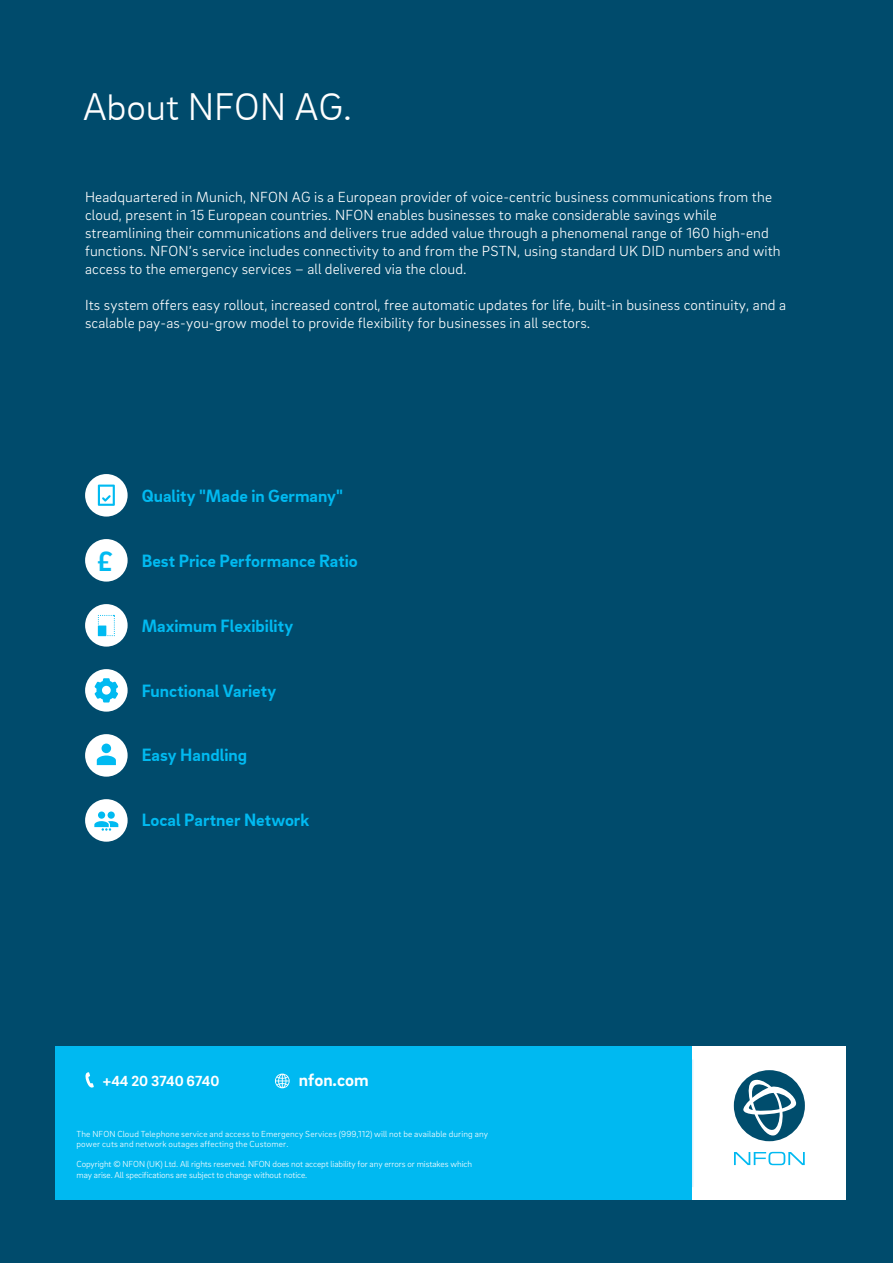
<style>
.page{position:relative;width:893px;height:1263px;background:#004b6c}
.page>*{position:absolute;margin:0;border:0;box-sizing:border-box;transform-origin:0 0}
.copy{font:300 39px "Brix Sans";letter-spacing:-.005em;color:#fff}
.t1{font:700 28.5px "Brix Sans";color:#00baf1}
.t2{font:700 18px "Brix Sans";color:#00baf1}
.t3{font:700 18px "Brix Sans";color:#fff}
.copy-2{font:300 15px/18px "Brix Sans";letter-spacing:.01em;color:#fff}
.t4{font:700 15px "Brix Sans";color:#fff}
.t5{font:300 9px/10.8px "Brix Sans";letter-spacing:-.01em;color:#fff}
.t6{font:300 9px/10.8px "Brix Sans";letter-spacing:.015em;color:#fff}
</style>
<div class="page">
<div style="left:85px;top:799px;width:43px;height:43px;background:#fff;border-radius:50%"></div>
<div style="left:98px;top:811px;width:7px;height:8px;background:#00baf1;border-radius:50%"></div>
<div style="left:108px;top:811px;width:7px;height:8px;background:#00baf1;border-radius:50%"></div>
<svg style="left:94px;top:821px;width:24px;height:10px"></svg>
<div style="left:85px;top:474px;width:43px;height:43px;background:#fff;border-radius:50%"></div>
<svg style="left:98px;top:485px;width:17px;height:21px"></svg>
<div style="left:85px;top:604px;width:43px;height:43px;background:#fff;border-radius:50%"></div>
<svg style="left:98px;top:615px;width:17px;height:21px"></svg>
<div style="left:85px;top:734px;width:43px;height:43px;background:#fff;border-radius:50%"></div>
<div style="left:102px;top:743px;width:9px;height:10px;background:#00baf1;border-radius:50%"></div>
<svg style="left:97px;top:755px;width:19px;height:10px"></svg>
<div style="left:85px;top:539px;width:43px;height:43px;background:#fff;border-radius:50%"></div>
<div style="left:85px;top:669px;width:43px;height:43px;background:#fff;border-radius:50%"></div>
<svg style="left:94px;top:678px;width:24px;height:24px"></svg>
<div style="left:55px;top:1047px;width:638px;height:153px;background:#00b9f1"></div>
<div style="left:693px;top:1047px;width:153px;height:153px;background:#fff"></div>
<svg style="left:734px;top:1152px;width:71px;height:13px"></svg>
<div style="left:734px;top:1070px;width:71px;height:71px;background:#004d6d;border-radius:50%"></div>
<svg style="left:743px;top:1078px;width:53px;height:59px"></svg>
<hr style="left:692px;top:1059px;width:1px;height:128px;background:#d1eefc">
<svg style="left:85px;top:1072px;width:9px;height:15px"></svg>
<svg style="left:275px;top:1073px;width:15px;height:15px"></svg>
<p class="copy" style="left:83px;top:85px;width:270px">About NFON AG.</p>
<p class="copy-2" style="left:85px;top:188px;width:697px">Headquartered in Munich, NFON AG is a European provider of voice-centric business communications from the cloud, present in 15 European countries. NFON enables businesses to make considerable savings while streamlining their communications and delivers true added value through a phenomenal range of 160 high-end functions. NFON’s service includes connectivity to and from the PSTN, using standard UK DID numbers and with access to the emergency services – all delivered via the cloud.</p>
<p class="copy-2" style="left:85px;top:296px;width:703px">Its system offers easy rollout, increased control, free automatic updates for life, built-in business continuity, and a scalable pay-as-you-grow model to provide flexibility for businesses in all sectors.</p>
<p class="t1" style="left:97px;top:545px;width:18px">£</p>
<p class="t2" style="left:142px;top:486px;width:203px">Quality "Made in Germany"</p>
<p class="t2" style="left:142px;top:551px;width:218px">Best Price Performance Ratio</p>
<p class="t2" style="left:142px;top:615px;width:153px">Maximum Flexibility</p>
<p class="t2" style="left:142px;top:680px;width:136px">Functional Variety</p>
<p class="t2" style="left:142px;top:745px;width:107px">Easy Handling</p>
<p class="t2" style="left:142px;top:810px;width:169px">Local Partner Network</p>
<p class="t4" style="left:103px;top:1071px;width:118px">+44 20 3740 6740</p>
<p class="t3" style="left:299px;top:1068px;width:71px">nfon.com</p>
<p class="t6" style="left:77px;top:1128px;width:413px">The NFON Cloud Telephone service and access to Emergency Services (999,112) will not be available during any power cuts and network outages affecting the Customer.</p>
<p class="t5" style="left:77px;top:1158px;width:397px">Copyright © NFON (UK) Ltd. All rights reserved. NFON does not accept liability for any errors or mistakes which may arise. All specifications are subject to change without notice.</p>
</div>
